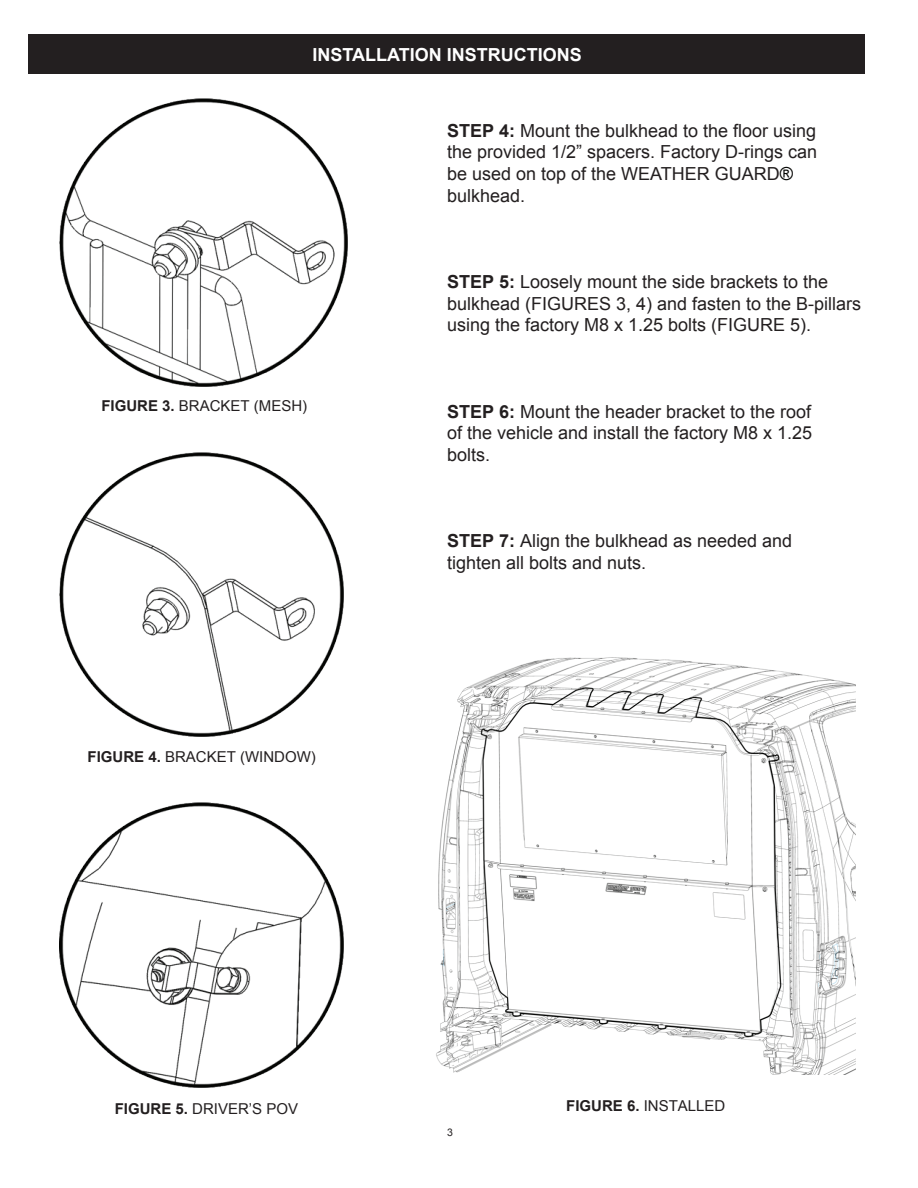
<style>
.page{position:relative;width:918px;height:1188px;background:#fff}
.page>*{position:absolute;margin:0;border:0;box-sizing:border-box;transform-origin:0 0}
.t1{font:18px/21.6px "Arial";color:#231f20}
.t2{font:700 18px "Arial";color:#fff}
.t3{font:15px "Arial";color:#231f20}
.t4{font:10.5px "Arial";color:#231f20}
.s1{font-weight:700}
.s2{color:#040503}
</style>
<div class="page">
<div style="left:28px;top:34px;width:838px;height:40px;background:#231f20"></div>
<img style="left:59px;top:98px;width:288px;height:288px">
<img style="left:59px;top:452px;width:285px;height:285px">
<img style="left:59px;top:802px;width:285px;height:285px">
<img style="left:436px;top:657px;width:419px;height:417px">
<p class="t2" style="left:312px;top:43px;width:271px">INSTALLATION INSTRUCTIONS</p>
<p class="t1" style="left:447px;top:120px;width:372px"><span class="s1">STEP 4:</span> Mount the bulkhead to the floor using the provided 1/2” spacers. Factory D-rings can be used on top of the WEATHER GUARD<span class="s2">® </span>bulkhead.</p>
<p class="t3" style="left:101px;top:396px;width:207px"><span class="s1">FIGURE 3.</span> BRACKET (MESH)</p>
<p class="t3" style="left:88px;top:747px;width:230px"><span class="s1">FIGURE 4.</span> BRACKET (WINDOW)</p>
<p class="t1" style="left:447px;top:271px;width:416px"><span class="s1">STEP 5:</span> Loosely mount the side brackets to the bulkhead (FIGURES 3, 4) and fasten to the B-pillars using the factory M8 x 1.25 bolts (FIGURE 5).</p>
<p class="t1" style="left:447px;top:401px;width:367px;text-align:justify"><span class="s1">STEP 6:</span> Mount the header bracket to the roof of the vehicle and install the factory M8 x 1.25 bolts.</p>
<p class="t1" style="left:447px;top:530px;width:347px"><span class="s1">STEP 7:</span> Align the bulkhead as needed and tighten all bolts and nuts.</p>
<p class="t3" style="left:115px;top:1098px;width:185px"><span class="s1">FIGURE 5.</span> DRIVER’S POV</p>
<p class="t3" style="left:566px;top:1095px;width:161px"><span class="s1">FIGURE 6.</span> INSTALLED</p>
<p class="t4" style="left:447px;top:1126px;width:7px">3</p>
</div>
